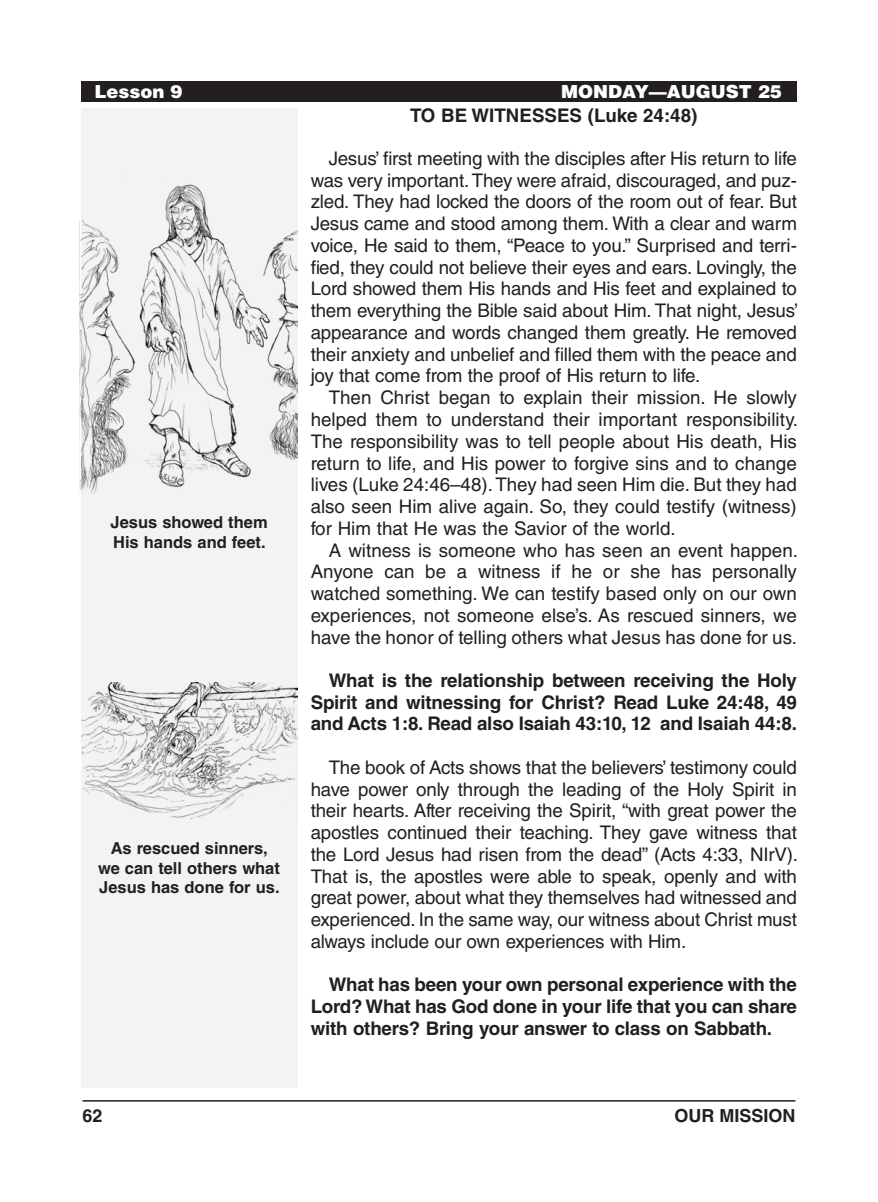
<style>
.page{position:relative;width:878px;height:1202px;background:#fff}
.page>*{position:absolute;margin:0;border:0;box-sizing:border-box;transform-origin:0 0}
.Body_Text_SpaceBefor{font:18.75px/21.8px "Helvetica LT Std";letter-spacing:-.01em;color:#231f20;text-align:justify}
.Body_Text{font:18.75px/21.8px "Helvetica LT Std";color:#231f20;text-align:justify}
.Body_Text_Bold_Space{font:700 18.75px/21.8px "Helvetica LT Std";letter-spacing:-.01em;color:#231f20;text-align:justify}
.Subheadings{font:700 18.75px "Helvetica LT Std";color:#231f20}
.Running_Head_-_Right{font:900 18px "Helvetica LT Std";color:#fff}
.t1{font:700 18px "Helvetica LT Std";color:#231f20}
.Image_Captions{font:700 16.5px/19.5px "Helvetica LT Std";color:#231f20}
</style>
<div class="page">
<hr style="left:82px;top:1100px;width:713px;height:1px;background:#231f20">
<div style="left:81px;top:108px;width:216px;height:979px;background:#f2f3f4"></div>
<div style="left:81px;top:81px;width:715px;height:20px;background:#231f20"></div>
<img style="left:80px;top:184px;width:217px;height:310px">
<img style="left:81px;top:682px;width:216px;height:137px">
<p class="Running_Head_-_Right" style="left:94px;top:79px;width:90px">Lesson 9</p>
<p class="Running_Head_-_Right" style="left:561px;top:79px;width:222px">MONDAY—AUGUST 25</p>
<p class="Subheadings" style="left:410px;top:103px;width:289px">TO BE WITNESSES (Luke 24:48)</p>
<p class="Body_Text_SpaceBefor" style="left:310px;top:147px;width:489px;text-indent:18px">Jesus’ first meeting with the disciples after His return to life was very important. They were afraid, discouraged, and puz&shy;zled. They had locked the doors of the room out of fear. But Jesus came and stood among them. With a clear and warm voice, He said to them, “Peace to you.” Surprised and terri&shy;fied, they could not believe their eyes and ears. Lovingly, the Lord showed them His hands and His feet and explained to them everything the Bible said about Him. That night, Jesus’ appearance and words changed them greatly. He removed their anxiety and unbelief and filled them with the peace and joy that come from the proof of His return to life.</p>
<p class="Body_Text" style="left:310px;top:387px;width:489px;text-indent:18px">Then Christ began to explain their mission. He slowly helped them to understand their important responsibility.<br>The responsibility was to tell people about His death, His return to life, and His power to forgive sins and to change lives (Luke 24:46–48). They had seen Him die. But they had also seen Him alive again. So, they could testify (witness) for Him that He was the Savior of the world.</p>
<p class="Body_Text" style="left:310px;top:539px;width:489px;text-indent:18px">A witness is someone who has seen an event happen.<br>Anyone can be a witness if he or she has personally watched something. We can testify based only on our own experiences, not someone else’s. As rescued sinners, we have the honor of telling others what Jesus has done for us.</p>
<p class="Body_Text_Bold_Space" style="left:310px;top:669px;width:488px;text-indent:18px">What is the relationship between receiving the Holy Spirit and witnessing for Christ? Read Luke 24:48, 49 and Acts 1:8. Read also Isaiah 43:10, 12 and Isaiah 44:8.</p>
<p class="Body_Text_SpaceBefor" style="left:310px;top:756px;width:489px;text-indent:18px">The book of Acts shows that the believers’ testimony could have power only through the leading of the Holy Spirit in their hearts. After receiving the Spirit, “with great power the apostles continued their teaching. They gave witness that the Lord Jesus had risen from the dead” (Acts 4:33, NIrV).<br>That is, the apostles were able to speak, openly and with great power, about what they themselves had witnessed and experienced. In the same way, our witness about Christ must always include our own experiences with Him.</p>
<p class="Body_Text_Bold_Space" style="left:310px;top:973px;width:488px;text-indent:18px">What has been your own personal experience with the Lord? What has God done in your life that you can share with others? Bring your answer to class on Sabbath.</p>
<p class="Image_Captions" style="left:110px;top:512px;width:159px">Jesus showed them<br>His hands and feet.</p>
<p class="Image_Captions" style="left:98px;top:838px;width:183px;text-align:center">As rescued sinners, we can tell others what<br>Jesus has done for us.</p>
<p class="t1" style="left:82px;top:1104px;width:22px">62</p>
<p class="t1" style="left:674px;top:1104px;width:123px">OUR MISSION</p>
</div>
